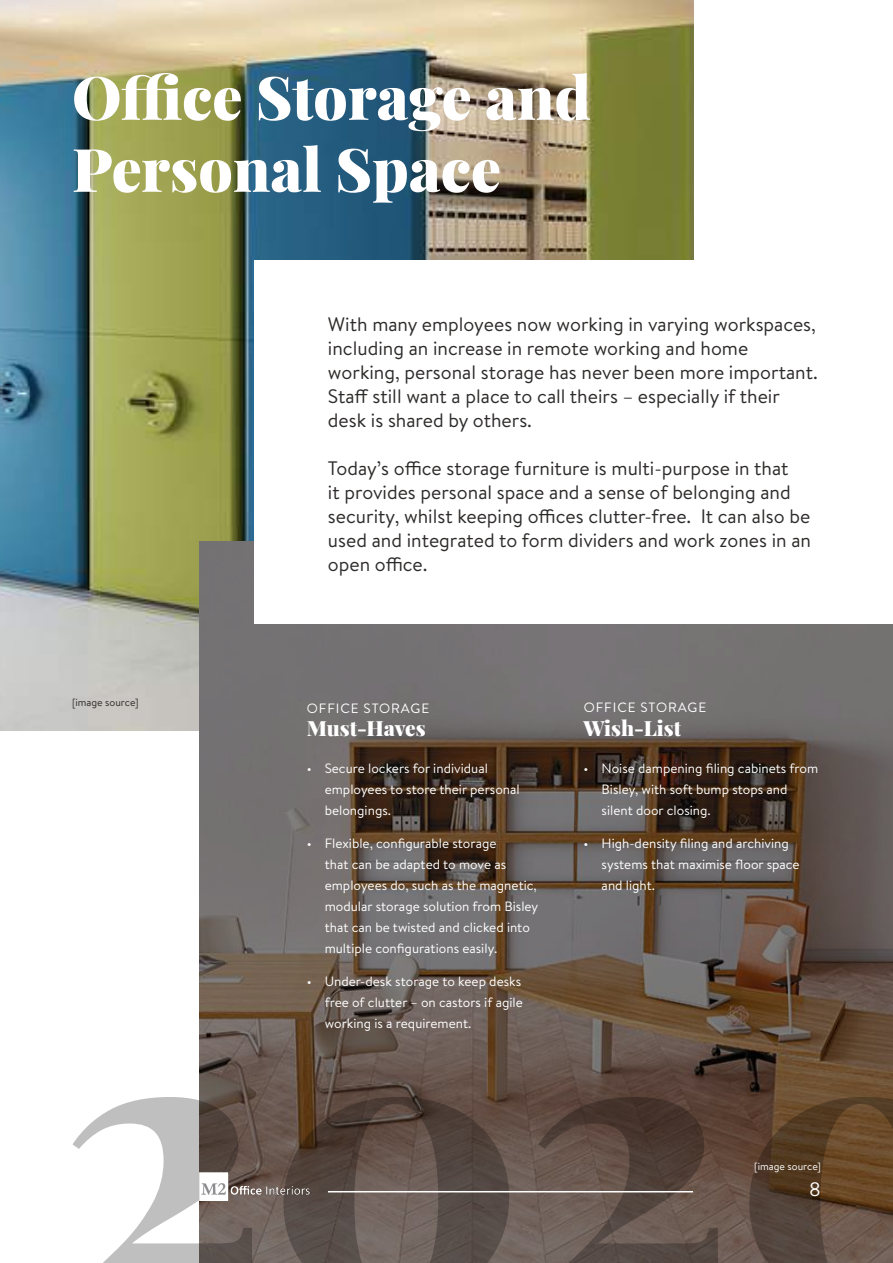
<style>
.page{position:relative;width:893px;height:1263px;background:#fff}
.page>*{position:absolute;margin:0;border:0;box-sizing:border-box;transform-origin:0 0}
.t1{font:900 60px/72px "Playfair Display";color:#fff}
.t2{font:900 21px "Playfair Display";color:#fff}
.t3{font:19.5px/24px "Brandon Text";color:#2d2b2a}
.t4{font:19.5px "Brandon Text";color:#fff}
.t5{font:13.5px/21px "Brandon Text";color:#fff}
.t6{font:13.5px "Brandon Text";letter-spacing:.07em;color:#fff}
.t7{font:10.5px "Brandon Text";color:#2d2b2a}
.t8{font:10.5px "Brandon Text";color:#fff}
</style>
<div class="page">
<img style="left:0;top:0;width:693px;height:730px">
<svg style="left:200px;top:541px;width:693px;height:556px;background:#675b55"></svg>
<div style="left:255px;top:260px;width:638px;height:363px;background:#fff"></div>
<svg style="left:72px;top:1097px;width:821px;height:166px;background:#75665d"></svg>
<hr style="left:328px;top:1191px;width:365px;height:1px;background:#fff">
<img style="left:200px;top:1172px;width:112px;height:29px">
<h1 class="t1" style="left:72px;top:56px;width:520px">Office Storage and<br>Personal Space</h1>
<p class="t7" style="left:72px;top:695px;width:68px">[image source]</p>
<p class="t3" style="left:328px;top:312px;width:491px">With many employees now working in varying workspaces, including an increase in remote working and home working, personal storage has never been more important.<br>Staff still want a place to call theirs – especially if their desk is shared by others.</p>
<p class="t3" style="left:328px;top:456px;width:485px">Today’s office storage furniture is multi-purpose in that<br>it provides personal space and a sense of belonging and security, whilst keeping offices clutter-free. It can also be used and integrated to form dividers and work zones in an open office.</p>
<p class="t6" style="left:307px;top:699px;width:124px">OFFICE STORAGE</p>
<p class="t6" style="left:584px;top:698px;width:124px">OFFICE STORAGE</p>
<h2 class="t2" style="left:307px;top:711px;width:121px">Must-Haves</h2>
<h2 class="t2" style="left:584px;top:711px;width:99px">Wish-List</h2>
<p class="t5" style="left:325px;top:757px;width:197px;text-indent:-18px">• Secure lockers for individual employees to store their personal belongings.</p>
<p class="t5" style="left:325px;top:832px;width:215px;text-indent:-18px">• Flexible, configurable storage<br>that can be adapted to move as employees do, such as the magnetic, modular storage solution from Bisley that can be twisted and clicked into multiple configurations easily.</p>
<p class="t5" style="left:325px;top:970px;width:200px;text-align:justify;text-indent:-18px">• Under-desk storage to keep desks free of clutter – on castors if agile working is a requirement.</p>
<p class="t5" style="left:602px;top:757px;width:218px;text-indent:-18px">• Noise dampening filing cabinets from<br>Bisley, with soft bump stops and silent door closing.</p>
<p class="t5" style="left:602px;top:832px;width:200px;text-indent:-18px">• High-density filing and archiving systems that maximise floor space and light.</p>
<p class="t8" style="left:754px;top:1159px;width:68px">[image source]</p>
<h3 class="t4" style="left:809px;top:1176px;width:13px">8</h3>
</div>
